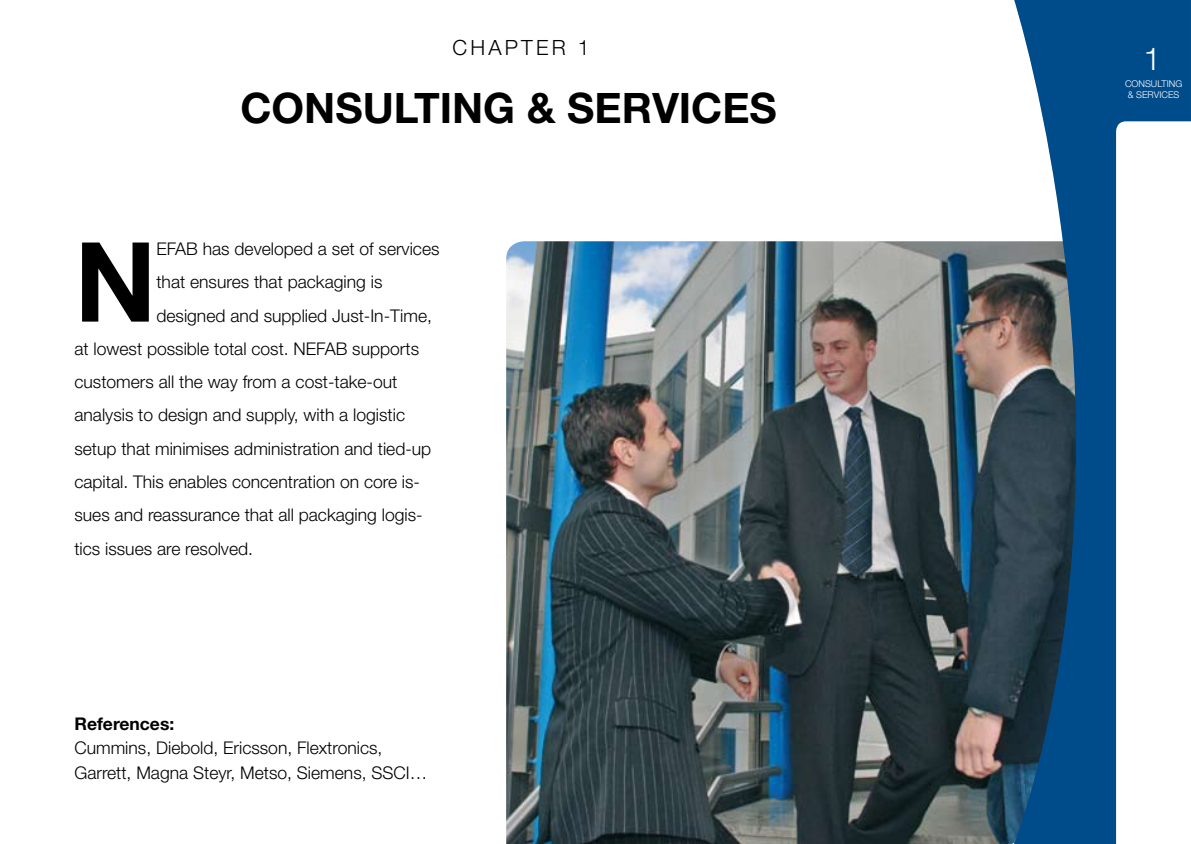
<style>
.page{position:relative;width:1191px;height:844px;background:#fff}
.page>*{position:absolute;margin:0;border:0;box-sizing:border-box;transform-origin:0 0}
.t1{font:700 110.6px "Helvetica Neue";color:#000}
.t2{font:700 42px "Helvetica Neue";color:#000}
.t3{font:300 31.5px "Helvetica Neue";color:#fff}
.t4{font:300 21px "Helvetica Neue";letter-spacing:.15em;color:#000}
.t5{font:300 17.5px/24.5px "Helvetica Neue";color:#000}
.t6{font:700 17.5px "Helvetica Neue";color:#000}
.t7{font:300 12.25px "Helvetica Neue";color:#000}
.t8{font:300 9.28px/10.7px "Helvetica Neue";color:#fff;text-align:center}
</style>
<div class="page">
<img style="left:506px;top:241px;width:507px;height:602px">
<svg style="left:1013px;top:0;width:178px;height:843px;background:#255882"></svg>
<svg style="left:1116px;top:121px;width:75px;height:722px"></svg>
<p class="t4" style="left:452px;top:35px;width:138px">CHAPTER 1</p>
<h2 class="t2" style="left:240px;top:82px;width:538px">CONSULTING &amp; SERVICES</h2>
<p class="t7" style="left:416px;top:37px;width:37px">1 Consulting</p>
<p class="t7" style="left:536px;top:37px;width:26px">&amp; ser</p>
<h1 class="t1" style="left:74px;top:214px;width:83px">N</h1>
<p class="t5" style="left:156px;top:236px;width:285px">EFAB has developed a set of services</p>
<p class="t5" style="left:156px;top:269px;width:227px">that ensures that packaging is</p>
<p class="t5" style="left:156px;top:303px;width:277px">designed and supplied Just-In-Time,</p>
<p class="t5" style="left:74px;top:336px;width:346px">at lowest possible total cost. NEFAB supports</p>
<p class="t5" style="left:74px;top:369px;width:324px">customers all the way from a cost-take-out</p>
<p class="t5" style="left:74px;top:402px;width:332px">analysis to design and supply, with a logistic</p>
<p class="t5" style="left:74px;top:436px;width:358px">setup that minimises administration and tied-up</p>
<p class="t5" style="left:74px;top:469px;width:347px">capital. This enables concentration on core is-</p>
<p class="t5" style="left:74px;top:502px;width:350px">sues and reassurance that all packaging logis-</p>
<p class="t5" style="left:74px;top:535px;width:180px">tics issues are resolved.</p>
<p class="t6" style="left:74px;top:712px;width:101px">REFERENCES:</p>
<p class="t5" style="left:74px;top:735px;width:354px">Cummins, Diebold, Ericsson, Flextronics,<br>Garrett, Magna Steyr, Metso, Siemens, SSCI…</p>
<h3 class="t3" style="left:1143px;top:40px;width:19px">1</h3>
<p class="t8" style="left:1125px;top:78px;width:59px">CONSULTING &amp; SERVICES</p>
</div>
